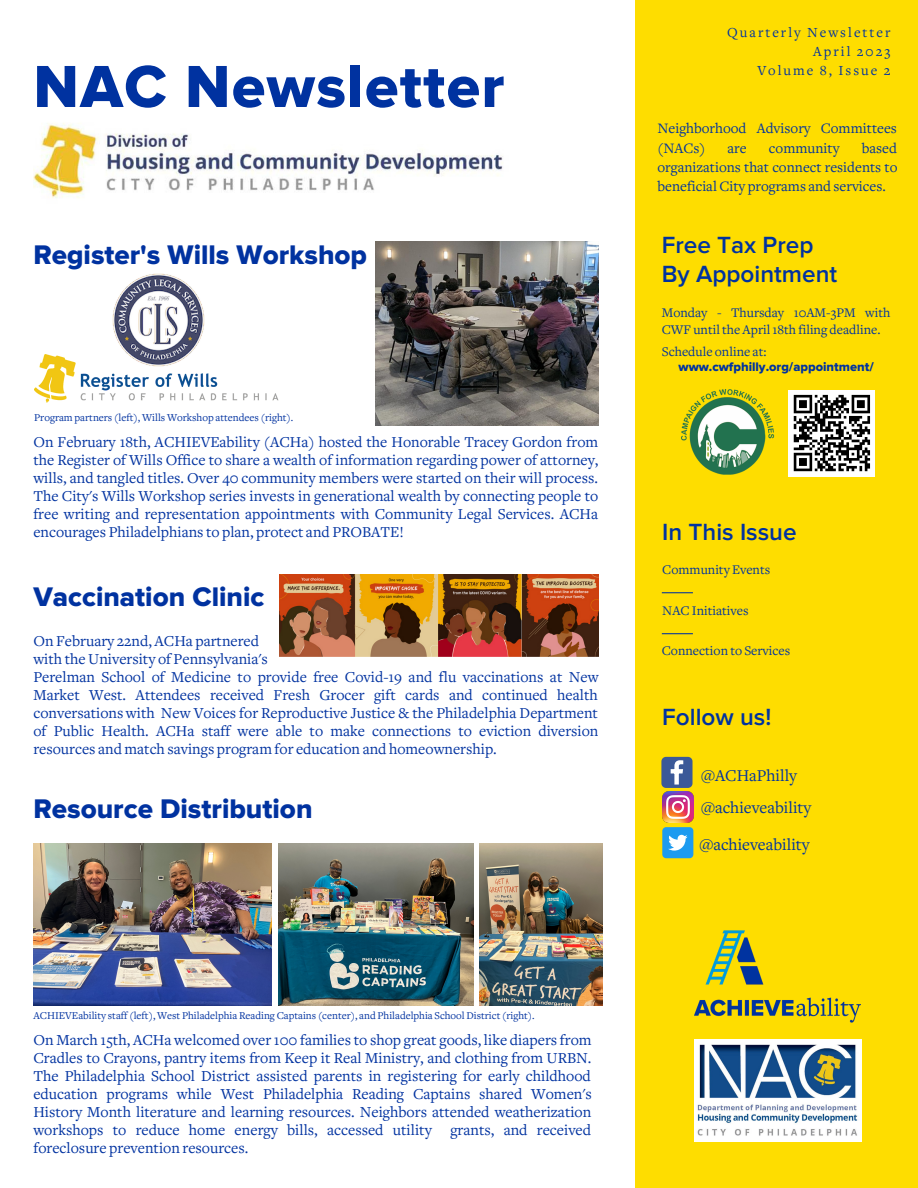
<style>
.page{position:relative;width:918px;height:1188px;background:#fff}
.page>*{position:absolute;margin:0;border:0;box-sizing:border-box;transform-origin:0 0}
.t1{font:61.5px "Proxima Nova Extrabld";letter-spacing:.02em;color:#0032a0}
.t2{font:27.9px "Proxima Nova Extrabld";color:#0032a0}
.t3{font:600 24.3px/29px "Proxima Nova";color:#0032a0}
.t4{font:17.1px "Freight Text";color:#0032a0}
.t5{font:15.75px/18px "Freight Text";color:#0032a0;text-align:justify}
.t6{font:15px/19.2px "Freight Text";color:#0032a0}
.t7{font:14.4px/19.2px "Freight Text";letter-spacing:.14em;color:#0032a0;text-align:right}
.t8{font:13.65px/16.4px "Freight Text";color:#0032a0}
.t9{font:12.9px "Proxima Nova Extrabld";color:#0032a0}
.t10{font:10.95px "Freight Text";color:#0032a0}
</style>
<div class="page">
<div style="left:636px;top:0;width:282px;height:1188px;background:#fedd00"></div>
<img style="left:694px;top:931px;width:167px;height:92px">
<img style="left:695px;top:1040px;width:166px;height:101px">
<img style="left:479px;top:844px;width:124px;height:162px">
<img style="left:278px;top:844px;width:196px;height:162px">
<img style="left:33px;top:844px;width:239px;height:162px">
<img style="left:279px;top:574px;width:320px;height:82px">
<img style="left:662px;top:791px;width:31px;height:31px">
<div style="left:662px;top:827px;width:31px;height:31px;background:#1d9bf0;border-radius:4px"></div>
<svg style="left:668px;top:835px;width:20px;height:16px"></svg>
<svg style="left:661px;top:757px;width:32px;height:31px"></svg>
<hr style="left:662px;top:592px;width:31px;height:1px;background:#0032a0">
<hr style="left:662px;top:633px;width:31px;height:1px;background:#0032a0">
<img style="left:681px;top:390px;width:94px;height:85px">
<div style="left:788px;top:390px;width:87px;height:86px;background:#fff"></div>
<svg style="left:793px;top:394px;width:78px;height:78px"></svg>
<img style="left:33px;top:123px;width:470px;height:75px">
<img style="left:112px;top:274px;width:93px;height:81px">
<img style="left:34px;top:355px;width:245px;height:48px">
<img style="left:376px;top:241px;width:223px;height:185px">
<h1 class="t1" style="left:33px;top:58px;width:473px">NAC Newsletter</h1>
<h2 class="t2" style="left:33px;top:242px;width:335px">Register's Wills Workshop</h2>
<p class="t10" style="left:34px;top:414px;width:261px">Program partners (left), Wills Workshop attendees (right).</p>
<p class="t5" style="left:33px;top:435px;width:567px">On February 18th, ACHIEVEability (ACHa) hosted the Honorable Tracey Gordon from the Register of Wills Office to share a wealth of information regarding power of attorney, wills, and tangled titles. Over 40 community members were started on their will process.<br>The City's Wills Workshop series invests in generational wealth by connecting people to free writing and representation appointments with Community Legal Services. ACHa encourages Philadelphians to plan, protect and PROBATE!</p>
<h2 class="t2" style="left:33px;top:584px;width:232px">Vaccination Clinic</h2>
<p class="t5" style="left:33px;top:633px;width:567px;text-align:left">On February 22nd, ACHa partnered<br>with the University of Pennsylvania's<br>Perelman School of Medicine to provide free Covid-19 and flu vaccinations at New Market West. Attendees received Fresh Grocer gift cards and continued health conversations with New Voices for Reproductive Justice &amp; the Philadelphia Department of Public Health. ACHa staff were able to make connections to eviction diversion resources and match savings program for education and homeownership.</p>
<h2 class="t2" style="left:33px;top:795px;width:281px">Resource Distribution</h2>
<p class="t7" style="left:727px;top:24px;width:165px">Quarterly Newsletter<br>April 2023<br>Volume 8, Issue 2</p>
<p class="t6" style="left:658px;top:120px;width:241px">Neighborhood Advisory Committees (NACs)</p>
<p class="t6" style="left:658px;top:140px;width:241px;text-align:justify;text-indent:204px">based organizations that connect residents to beneficial City programs and services.</p>
<p class="t6" style="left:728px;top:140px;width:21px">are</p>
<p class="t6" style="left:769px;top:140px;width:72px">community</p>
<h3 class="t3" style="left:662px;top:231px;width:177px">Free Tax Prep<br>By Appointment</h3>
<p class="t8" style="left:662px;top:306px;width:230px">Monday - Thursday 10AM-3PM with<br>CWF until the April 18th filing deadline.</p>
<p class="t8" style="left:662px;top:345px;width:106px">Schedule online at:</p>
<p class="t9" style="left:679px;top:361px;width:197px">www.cwfphilly.org/appointment/</p>
<h3 class="t3" style="left:662px;top:518px;width:136px">In This Issue</h3>
<p class="t8" style="left:662px;top:563px;width:110px">Community Events</p>
<p class="t8" style="left:662px;top:604px;width:88px">NAC Initiatives</p>
<p class="t8" style="left:662px;top:644px;width:130px">Connection to Services</p>
<h3 class="t3" style="left:662px;top:703px;width:111px">Follow us!</h3>
<p class="t4" style="left:701px;top:769px;width:98px">@ACHaPhilly</p>
<p class="t4" style="left:701px;top:801px;width:112px">@achieveability</p>
<p class="t4" style="left:699px;top:838px;width:112px">@achieveability</p>
<p class="t10" style="left:33px;top:1012px;width:503px">ACHIEVEability staff (left), West Philadelphia Reading Captains (center), and Philadelphia School District (right).</p>
<p class="t5" style="left:33px;top:1032px;width:560px">On March 15th, ACHa welcomed over 100 families to shop great goods, like diapers from Cradles to Crayons, pantry items from Keep it Real Ministry, and clothing from URBN.<br>The Philadelphia School District assisted parents in registering for early childhood education programs while West Philadelphia Reading Captains shared Women's History Month literature and learning resources. Neighbors attended weatherization workshops to reduce home energy bills, accessed utility grants, and received foreclosure prevention resources.</p>
</div>
